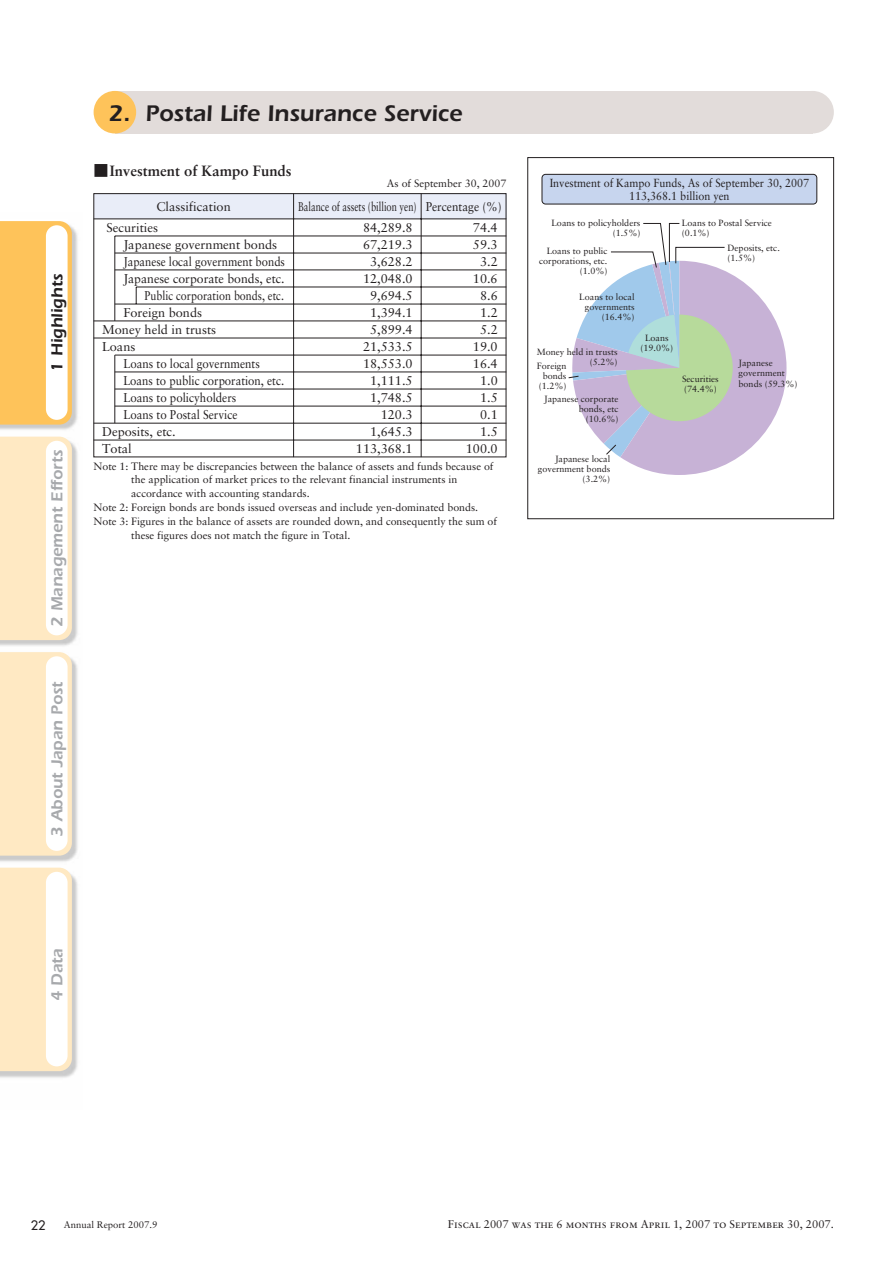
<style>
.page{position:relative;width:893px;height:1262px;background:#fff}
.page>*{position:absolute;margin:0;border:0;box-sizing:border-box;transform-origin:0 0}
.t1{font:600 23.4px "Itc Eras";color:#231f20}
.t2{font:600 16.5px "Itc Eras";color:#a7a9ac}
.t3{font:600 16.5px "Itc Eras";color:#231f20}
.t4{font:700 14.85px "Sabon";color:#231f20}
.t5{font:12.75px/17px "Sabon";color:#231f20}
.t6{font:12.75px/17px "Sabon";color:#231f20;scale:.9 1}
.t7{font:12.75px/21.3px "Sabon";color:#231f20;scale:.73 1}
.t8{font:12.75px "Sabon";color:#231f20;scale:.84 1}
.t9{font:12.75px "Futura";color:#231f20}
.t10{font:11.7px/12.6px "Sabon";color:#231f20;text-align:center;scale:.92 1}
.t11{font:11.1px "Sabon Roman SC";color:#231f20}
.t12{font:10.65px "Sabon";color:#231f20}
.t13{font:9.6px "Sabon";color:#231f20}
.t14{font:9px/10.2px "Sabon";color:#231f20;text-align:right}
.s1{font-family:"Midashi Go MB31";font-weight:400}
.s2{font-family:"Sabon"}
</style>
<div class="page">
<img style="left:0;top:227px;width:78px;height:851px">
<div style="left:0;top:221px;width:72px;height:203px;background:#fec35a"></div>
<div style="left:46px;top:225px;width:22px;height:195px;background:#fff;border-radius:11px"></div>
<div style="left:0;top:436px;width:72px;height:204px;background:#ffe9c3"></div>
<div style="left:46px;top:441px;width:22px;height:194px;background:#fff;border-radius:11px"></div>
<div style="left:0;top:652px;width:72px;height:203px;background:#ffe9c3"></div>
<div style="left:46px;top:656px;width:22px;height:195px;background:#fff;border-radius:11px"></div>
<div style="left:0;top:867px;width:72px;height:204px;background:#ffe9c3"></div>
<div style="left:46px;top:871px;width:22px;height:195px;background:#fff;border-radius:11px"></div>
<div style="left:115px;top:91px;width:697px;height:42px;background:#e2dcda"></div>
<div style="left:94px;top:91px;width:42px;height:42px;background:#fec35a;border-radius:50%"></div>
<div style="left:791px;top:91px;width:42px;height:42px;background:#e2dcda;border-radius:50%"></div>
<svg style="left:93px;top:157px;width:741px;height:362px"></svg>
<h2 class="t3" style="left:51px;top:372px;width:99px;rotate:-90deg">1 Highlights</h2>
<h2 class="t2" style="left:51px;top:627px;width:179px;rotate:-90deg">2 Management Efforts</h2>
<h2 class="t2" style="left:51px;top:836px;width:157px;rotate:-90deg">3 About Japan Post</h2>
<h1 class="t1" style="left:108px;top:105px;width:355px">2. Postal Life Insurance Service</h1>
<h3 class="t4" style="left:94px;top:165px;width:199px"><span class="s1">■</span>Investment of Kampo Funds</h3>
<p class="t12" style="left:387px;top:179px;width:121px">As of September 30, 2007</p>
<p class="t5" style="left:156px;top:199px;width:76px">Classification</p>
<p class="t7" style="left:363px;top:197px;width:191px;text-indent:-65px">Balance of assets (billion yen) Percentage (%)<br>84,289.8</p>
<p class="t5" style="left:356px;top:237px;width:58px;text-align:right">67,219.3<br>3,628.2<br>12,048.0<br>9,694.5<br>1,394.1<br>5,899.4<br>21,533.5<br>18,553.0<br>1,111.5<br>1,748.5<br>120.3<br>1,645.3<br>113,368.1</p>
<p class="t5" style="left:106px;top:220px;width:53px">Securities</p>
<p class="t5" style="left:466px;top:220px;width:33px;text-align:right">74.4<br>59.3<br>3.2<br>10.6<br>8.6<br>1.2<br>5.2<br>19.0<br>16.4<br>1.0<br>1.5<br>0.1<br>1.5<br>100.0</p>
<p class="t5" style="left:123px;top:237px;width:163px">Japanese government bonds<br>Japanese local government bonds<br>Japanese corporate bonds, etc.</p>
<p class="t5" style="left:123px;top:305px;width:80px">Foreign bonds</p>
<p class="t8" style="left:145px;top:290px;width:167px">Public corporation bonds, etc.</p>
<p class="t5" style="left:102px;top:322px;width:116px">Money held in trusts<br>Loans</p>
<p class="t6" style="left:123px;top:356px;width:180px">Loans to local governments<br>Loans to public corporation, etc.<br>Loans to policyholders<br>Loans to Postal Service</p>
<p class="t5" style="left:102px;top:424px;width:75px">Deposits, etc.<br>Total</p>
<p class="t12" style="left:94px;top:461px;width:401px">Note 1: There may be discrepancies between the balance of assets and funds because of</p>
<p class="t12" style="left:131px;top:475px;width:327px">the application of market prices to the relevant financial instruments in</p>
<p class="t12" style="left:131px;top:489px;width:180px">accordance with accounting standards.</p>
<p class="t12" style="left:94px;top:503px;width:386px">Note 2: Foreign bonds are bonds issued overseas and include yen-dominated bonds.</p>
<p class="t12" style="left:94px;top:516px;width:405px">Note 3: Figures in the balance of assets are rounded down, and consequently the sum of</p>
<p class="t12" style="left:131px;top:530px;width:221px">these figures does not match the figure in Total.</p>
<p class="t10" style="left:549px;top:178px;width:283px">Investment of Kampo Funds, As of September 30, 2007<br>113,368.1 billion yen</p>
<p class="t14" style="left:551px;top:219px;width:90px">Loans to policyholders (1.5%)</p>
<p class="t14" style="left:539px;top:246px;width:70px">Loans to public corporations, etc. (1.0%)</p>
<p class="t14" style="left:579px;top:292px;width:57px">Loans to local governments (16.4%)</p>
<p class="t14" style="left:536px;top:348px;width:82px">Money held in trusts (5.2%)</p>
<p class="t14" style="left:537px;top:361px;width:31px">Foreign bonds (1.2%)</p>
<p class="t14" style="left:544px;top:394px;width:76px">Japanese corporate bonds, etc (10.6%)</p>
<p class="t14" style="left:640px;top:334px;width:34px;text-align:center">Loans (19.0%)</p>
<p class="t14" style="left:682px;top:219px;width:91px;text-align:left">Loans to Postal Service (0.1%)</p>
<p class="t14" style="left:727px;top:243px;width:54px;text-align:left">Deposits, etc. (1.5%)</p>
<p class="t14" style="left:682px;top:374px;width:38px;text-align:left">Securities (74.4%)</p>
<p class="t14" style="left:738px;top:359px;width:60px;text-align:left">Japanese government bonds (59.3%)</p>
<p class="t14" style="left:538px;top:454px;width:74px">Japanese local government bonds (3.2%)</p>
<h2 class="t2" style="left:51px;top:1001px;width:54px;rotate:-90deg">4 Data</h2>
<p class="t9" style="left:31px;top:1218px;width:16px">22</p>
<p class="t13" style="left:64px;top:1220px;width:95px">Annual Report 2007.9</p>
<p class="t11" style="left:448px;top:1219px;width:387px">Fiscal <span class="s2">2007</span> was the <span class="s2">6</span> months from April <span class="s2">1</span>, <span class="s2">2007</span> to September <span class="s2">30</span>, <span class="s2">2007</span>.</p>
</div>
